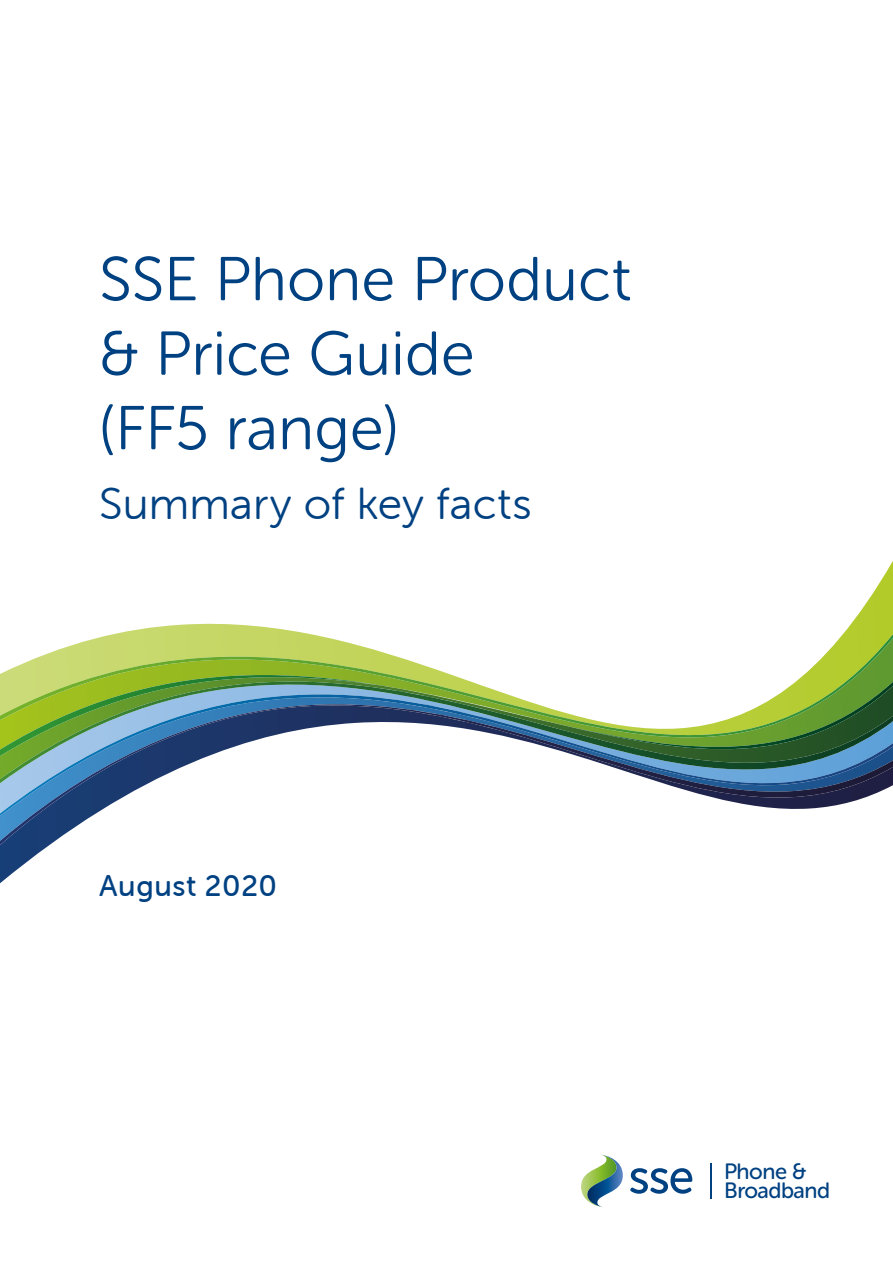
<style>
.page{position:relative;width:893px;height:1263px;background:#fff}
.page>*{position:absolute;margin:0;border:0;box-sizing:border-box;transform-origin:0 0}
.t1{font:61.65px/74.6px "Museo Sans Rounded 300";color:#004182}
.t2{font:44.7px "Museo Sans Rounded 300";letter-spacing:.005em;color:#004182}
.t3{font:29.85px "Museo Sans Rounded 500";letter-spacing:.02em;color:#004182}
.t4{font:22.05px/19.6px "Museo Sans Rounded 500";letter-spacing:-.025em;color:#004182}
</style>
<div class="page">
<svg style="left:115px;top:561px;width:778px;height:73px"></svg>
<img style="left:0;top:634px;width:893px;height:41px">
<img style="left:0;top:675px;width:893px;height:5px">
<img style="left:0;top:680px;width:893px;height:12px">
<img style="left:0;top:692px;width:893px;height:8px">
<svg style="left:0;top:845px;width:50px;height:38px"></svg>
<img style="left:0;top:700px;width:893px;height:145px">
<hr style="left:710px;top:1163px;width:1px;height:35px;background:#004182">
<svg style="left:630px;top:1168px;width:62px;height:26px"></svg>
<svg style="left:581px;top:1155px;width:42px;height:52px"></svg>
<p class="t1" style="left:99px;top:242px;width:533px">SSE Phone Product &amp; Price Guide<br>(FF5 range)</p>
<p class="t2" style="left:99px;top:479px;width:434px">Summary of key facts</p>
<p class="t3" style="left:99px;top:869px;width:179px">August 2020</p>
<p class="t4" style="left:724px;top:1161px;width:108px">Phone &amp;<br>Broadband</p>
</div>
